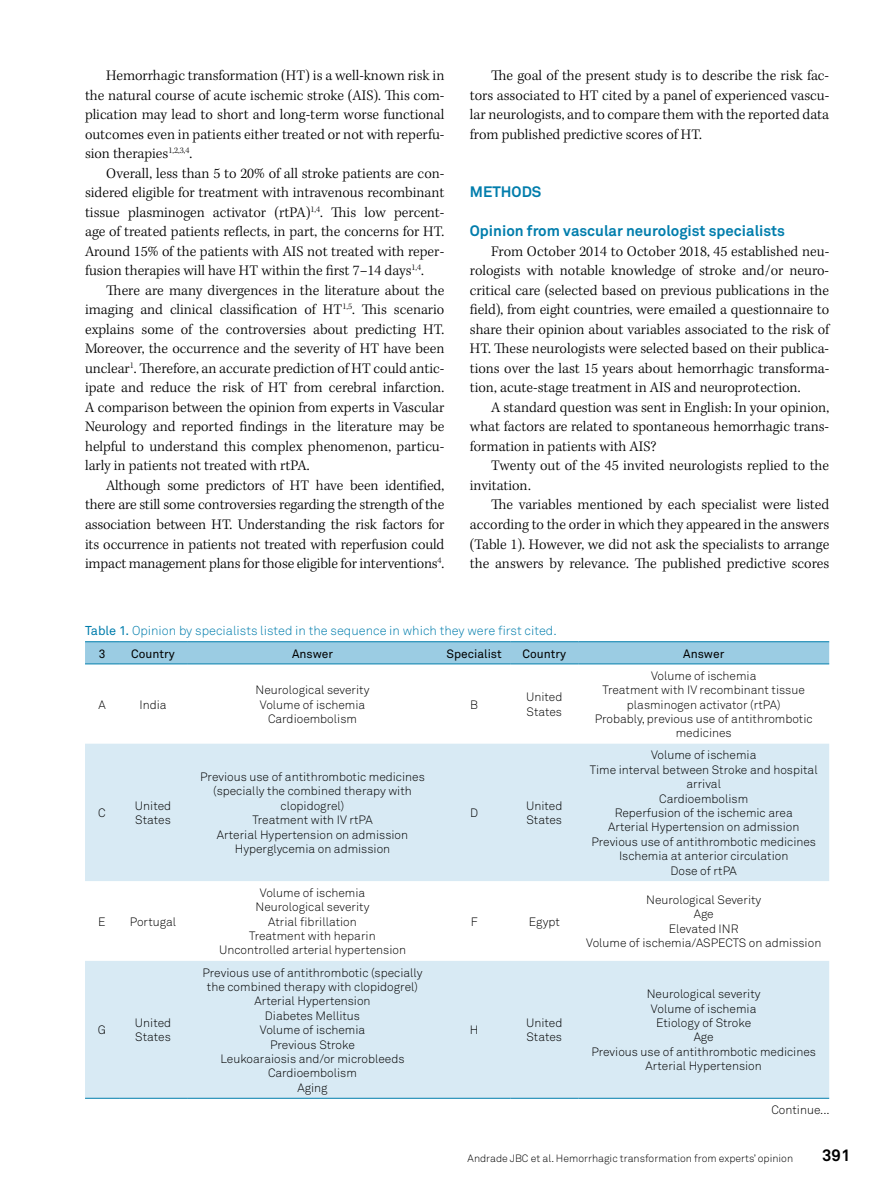
<style>
.page{position:relative;width:893px;height:1191px;background:#fff}
.page>*{position:absolute;margin:0;border:0;box-sizing:border-box;transform-origin:0 0}
.t1{font:700 16.5px "Akkurat Pro";color:#000}
.t2{font:300 15px/19.5px "Kepler Std";color:#000;text-align:justify}
.t3{font:700 15px "Akkurat Pro";color:#007dac}
.t4{font:12.75px "Akkurat Light Pro";color:#007dac}
.t5{font:12px/14.4px "Akkurat Light Pro";color:#000;text-align:center}
.t6{font:12px "Akkurat Pro";color:#000}
.t7{font:10.5px "Akkurat Light Pro";color:#000}
.s1{font-family:"Akkurat Pro"}
</style>
<div class="page">
<div style="left:85px;top:642px;width:744px;height:21px;background:#9bcce3"></div>
<svg style="left:85px;top:743px;width:744px;height:354px;fill:#d8eaf4"></svg>
<hr style="left:85px;top:663px;width:34px;height:1px;background:#007dac">
<hr style="left:119px;top:663px;width:68px;height:1px;background:#007dac">
<hr style="left:187px;top:663px;width:251px;height:1px;background:#007dac">
<hr style="left:438px;top:663px;width:72px;height:1px;background:#007dac">
<hr style="left:510px;top:663px;width:68px;height:1px;background:#007dac">
<hr style="left:578px;top:663px;width:251px;height:1px;background:#007dac">
<hr style="left:85px;top:641px;width:34px;height:1px;background:#007dac">
<hr style="left:119px;top:641px;width:68px;height:1px;background:#007dac">
<hr style="left:187px;top:641px;width:251px;height:1px;background:#007dac">
<hr style="left:438px;top:641px;width:72px;height:1px;background:#007dac">
<hr style="left:510px;top:641px;width:68px;height:1px;background:#007dac">
<hr style="left:578px;top:641px;width:251px;height:1px;background:#007dac">
<hr style="left:85px;top:1097px;width:34px;height:1px;background:#007dac">
<hr style="left:119px;top:1097px;width:68px;height:1px;background:#007dac">
<hr style="left:187px;top:1097px;width:251px;height:1px;background:#007dac">
<hr style="left:438px;top:1097px;width:72px;height:1px;background:#007dac">
<hr style="left:510px;top:1097px;width:68px;height:1px;background:#007dac">
<hr style="left:578px;top:1097px;width:251px;height:1px;background:#007dac">
<p class="t2" style="left:85px;top:67px;width:361px;text-indent:21px">Hemorrhagic transformation (HT) is a well-known risk in the natural course of acute ischemic stroke (AIS). This com&shy;plication may lead to short and long-term worse functional outcomes even in patients either treated or not with reperfu&shy;sion therapies<sup>1,2,3,4</sup>.</p>
<p class="t2" style="left:85px;top:164px;width:361px;text-indent:21px">Overall, less than 5 to 20% of all stroke patients are con&shy;sidered eligible for treatment with intravenous recombinant tissue plasminogen activator (rtPA)<sup>1,4</sup>. This low percent&shy;age of treated patients reflects, in part, the concerns for HT.<br>Around 15% of the patients with AIS not treated with reper&shy;fusion therapies will have HT within the first 7–14 days<sup>1,4</sup>.</p>
<p class="t2" style="left:85px;top:281px;width:361px;text-indent:21px">There are many divergences in the literature about the imaging and clinical classification of HT<sup>1,5</sup>. This scenario explains some of the controversies about predicting HT.<br>Moreover, the occurrence and the severity of HT have been unclear<sup>1</sup>. Therefore, an accurate prediction of HT could antic&shy;ipate and reduce the risk of HT from cerebral infarction.<br>A comparison between the opinion from experts in Vascular Neurology and reported findings in the literature may be helpful to understand this complex phenomenon, particu&shy;larly in patients not treated with rtPA.</p>
<p class="t2" style="left:85px;top:476px;width:361px;text-indent:21px">Although some predictors of HT have been identified, there are still some controversies regarding the strength of the association between HT. Understanding the risk factors for its occurrence in patients not treated with reperfusion could impact management plans for those eligible for interventions<sup>4</sup>.</p>
<p class="t2" style="left:470px;top:67px;width:361px;text-indent:21px">The goal of the present study is to describe the risk fac&shy;tors associated to HT cited by a panel of experienced vascu&shy;lar neurologists, and to compare them with the reported data from published predictive scores of HT.</p>
<p class="t3" style="left:470px;top:183px;width:73px">METHODS</p>
<p class="t3" style="left:470px;top:222px;width:317px">Opinion from vascular neurologist specialists</p>
<p class="t2" style="left:470px;top:242px;width:361px;text-indent:21px">From October 2014 to October 2018, 45 established neu&shy;rologists with notable knowledge of stroke and/or neuro&shy;critical care (selected based on previous publications in the field), from eight countries, were emailed a questionnaire to share their opinion about variables associated to the risk of HT. These neurologists were selected based on their publica&shy;tions over the last 15 years about hemorrhagic transforma&shy;tion, acute-stage treatment in AIS and neuroprotection.</p>
<p class="t2" style="left:470px;top:398px;width:361px;text-indent:21px">A standard question was sent in English: In your opinion, what factors are related to spontaneous hemorrhagic trans&shy;formation in patients with AIS?</p>
<p class="t2" style="left:470px;top:457px;width:361px;text-indent:21px">Twenty out of the 45 invited neurologists replied to the invitation.</p>
<p class="t2" style="left:470px;top:496px;width:361px;text-indent:21px">The variables mentioned by each specialist were listed according to the order in which they appeared in the answers (Table 1). However, we did not ask the specialists to arrange the answers by relevance. The published predictive scores</p>
<p class="t4" style="left:85px;top:623px;width:473px"><span class="s1">Table 1.</span> Opinion by specialists listed in the sequence in which they were first cited.</p>
<p class="t6" style="left:99px;top:646px;width:8px">3</p>
<p class="t6" style="left:131px;top:646px;width:45px">Country</p>
<p class="t6" style="left:292px;top:646px;width:43px">Answer</p>
<p class="t6" style="left:446px;top:646px;width:57px">Specialist</p>
<p class="t6" style="left:522px;top:646px;width:45px">Country</p>
<p class="t6" style="left:683px;top:646px;width:43px">Answer</p>
<p class="t5" style="left:98px;top:697px;width:9px">A</p>
<p class="t5" style="left:140px;top:697px;width:29px">India</p>
<p class="t5" style="left:595px;top:668px;width:219px">Volume of ischemia<br>Treatment with IV recombinant tissue plasminogen activator (rtPA)<br>Probably, previous use of antithrombotic medicines</p>
<p class="t5" style="left:256px;top:683px;width:115px">Neurological severity<br>Volume of ischemia<br>Cardioembolism</p>
<p class="t5" style="left:470px;top:697px;width:9px">B</p>
<p class="t5" style="left:526px;top:690px;width:38px;text-align:left">United<br>States</p>
<p class="t5" style="left:98px;top:806px;width:9px">C</p>
<p class="t5" style="left:135px;top:798px;width:38px;text-align:left">United<br>States</p>
<p class="t5" style="left:200px;top:770px;width:226px">Previous use of antithrombotic medicines (specially the combined therapy with clopidogrel)<br>Treatment with IV rtPA<br>Arterial Hypertension on admission<br>Hyperglycemia on admission</p>
<p class="t5" style="left:470px;top:806px;width:9px">D</p>
<p class="t5" style="left:526px;top:798px;width:38px;text-align:left">United<br>States</p>
<p class="t5" style="left:590px;top:748px;width:229px">Volume of ischemia<br>Time interval between Stroke and hospital arrival<br>Cardioembolism<br>Reperfusion of the ischemic area<br>Arterial Hypertension on admission<br>Previous use of antithrombotic medicines<br>Ischemia at anterior circulation<br>Dose of rtPA</p>
<p class="t5" style="left:98px;top:914px;width:9px">E</p>
<p class="t5" style="left:130px;top:914px;width:48px">Portugal</p>
<p class="t5" style="left:219px;top:885px;width:188px">Volume of ischemia<br>Neurological severity<br>Atrial fibrillation<br>Treatment with heparin<br>Uncontrolled arterial hypertension</p>
<p class="t5" style="left:471px;top:914px;width:8px">F</p>
<p class="t5" style="left:529px;top:914px;width:33px">Egypt</p>
<p class="t5" style="left:586px;top:893px;width:237px">Neurological Severity<br>Age<br>Elevated INR<br>Volume of ischemia/ASPECTS on admission</p>
<p class="t5" style="left:98px;top:1023px;width:10px">G</p>
<p class="t5" style="left:135px;top:1016px;width:38px;text-align:left">United<br>States</p>
<p class="t5" style="left:202px;top:965px;width:222px">Previous use of antithrombotic (specially the combined therapy with clopidogrel)<br>Arterial Hypertension<br>Diabetes Mellitus<br>Volume of ischemia<br>Previous Stroke<br>Leukoaraiosis and/or microbleeds<br>Cardioembolism<br>Aging</p>
<p class="t5" style="left:470px;top:1023px;width:10px">H</p>
<p class="t5" style="left:526px;top:1016px;width:38px;text-align:left">United<br>States</p>
<p class="t5" style="left:591px;top:987px;width:226px">Neurological severity<br>Volume of ischemia<br>Etiology of Stroke<br>Age<br>Previous use of antithrombotic medicines<br>Arterial Hypertension</p>
<p class="t5" style="left:771px;top:1103px;width:60px">Continue...</p>
<p class="t7" style="left:468px;top:1151px;width:327px">Andrade JBC et al. Hemorrhagic transformation from experts’ opinion</p>
<p class="t1" style="left:822px;top:1145px;width:30px">391</p>
</div>
